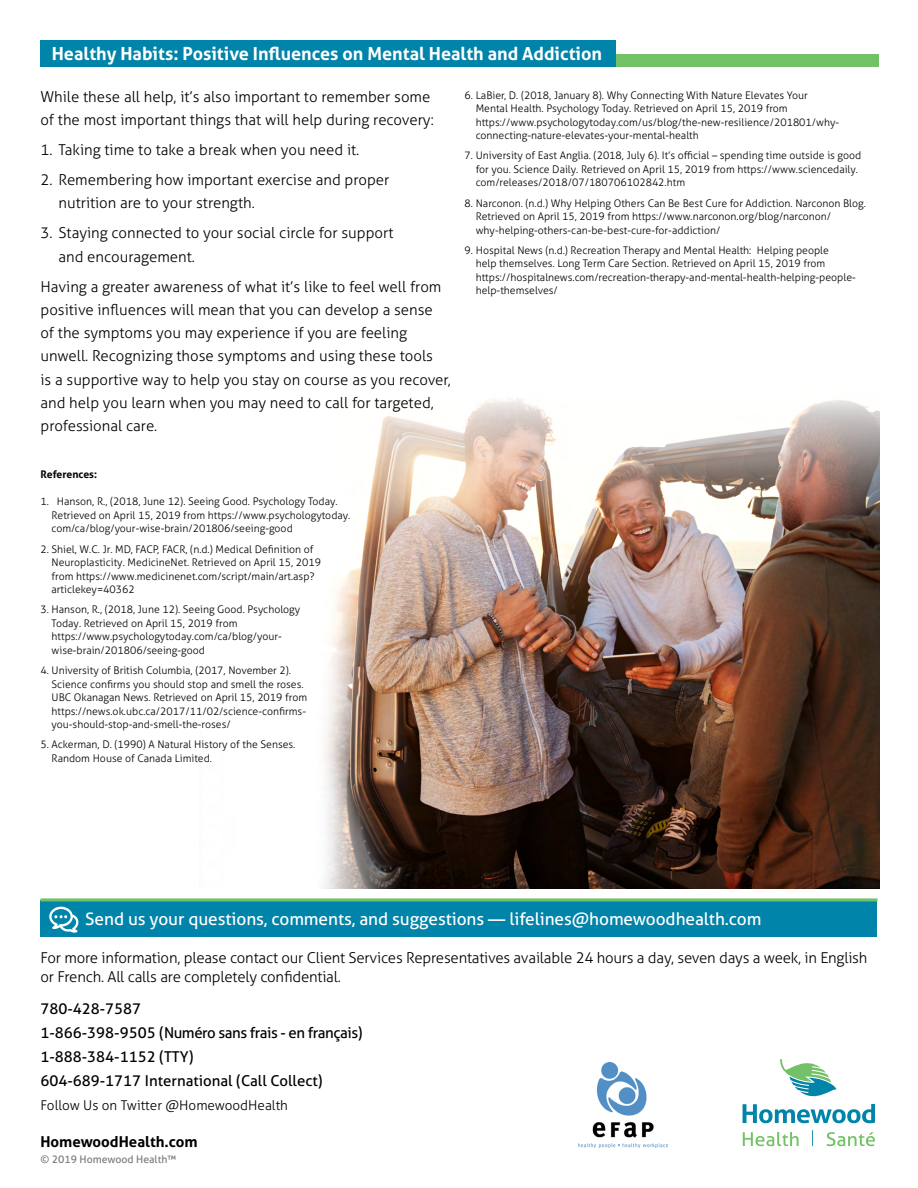
<style>
.page{position:relative;width:918px;height:1188px;background:#fff}
.page>*{position:absolute;margin:0;border:0;box-sizing:border-box;transform-origin:0 0}
.t1{font:700 18px "Aller";color:#fff}
.t2{font:17.25px "Aller";letter-spacing:-.005em;color:#fff}
.t3{font:300 15px/23.2px "Aller";color:#000}
.t4{font:15px/24px "Aller";color:#000}
.t5{font:700 15px "Aller";color:#000}
.t6{font:300 13.5px "Aller";color:#000}
.t7{font:300 10.5px/13.5px "Aller";color:#000}
.t8{font:10.5px "Aller";color:#797a7d}
.t9{font:700 10.5px "Aller";color:#000}
</style>
<div class="page">
<img style="left:324px;top:570px;width:555px;height:318px">
<svg style="left:743px;top:1059px;width:132px;height:64px"></svg>
<svg style="left:743px;top:1132px;width:56px;height:14px"></svg>
<svg style="left:827px;top:1132px;width:48px;height:14px"></svg>
<svg style="left:812px;top:1130px;width:1px;height:16px"></svg>
<div style="left:52px;top:54px;width:827px;height:13px;background:#73c167"></div>
<div style="left:40px;top:40px;width:576px;height:27px;background:#0084a9"></div>
<img style="left:353px;top:398px;width:527px;height:172px">
<img style="left:578px;top:1062px;width:89px;height:85px">
<div style="left:40px;top:901px;width:838px;height:36px;background:#0084a9"></div>
<svg style="left:49px;top:907px;width:30px;height:26px"></svg>
<hr style="left:40px;top:898px;width:838px;height:3px;background:#73c167">
<h1 class="t1" style="left:52px;top:42px;width:552px">Healthy Habits: Positive Influences on Mental Health and Addiction</h1>
<h3 class="t3" style="left:40px;top:85px;width:395px">While these all help, it’s also important to remember some of the most important things that will help during recovery:</h3>
<h3 class="t3" style="left:40px;top:138px;width:320px">1. Taking time to take a break when you need it.</h3>
<h3 class="t3" style="left:58px;top:168px;width:332px;text-indent:-18px">2. Remembering how important exercise and proper nutrition are to your strength.</h3>
<h3 class="t3" style="left:58px;top:221px;width:337px;text-indent:-18px">3. Staying connected to your social circle for support and encouragement.</h3>
<p class="t3" style="left:40px;top:275px;width:412px">Having a greater awareness of what it’s like to feel well from positive influences will mean that you can develop a sense<br>of the symptoms you may experience if you are feeling unwell. Recognizing those symptoms and using these tools<br>is a supportive way to help you stay on course as you recover, and help you learn when you may need to call for targeted, professional care.</p>
<p class="t9" style="left:40px;top:468px;width:58px">References:</p>
<p class="t7" style="left:52px;top:495px;width:300px;text-indent:-11px">1. Hanson, R., (2018, June 12). Seeing Good. Psychology Today.<br>Retrieved on April 15, 2019 from https://www.psychologytoday. com/ca/blog/your-wise-brain/201806/seeing-good</p>
<p class="t7" style="left:52px;top:542px;width:271px;text-indent:-11px">2. Shiel, W.C. Jr. MD, FACP, FACR, (n.d.) Medical Definition of Neuroplasticity. MedicineNet. Retrieved on April 15, 2019 from https://www.medicinenet.com/script/main/art.asp? articlekey=40362</p>
<p class="t7" style="left:52px;top:603px;width:250px;text-indent:-11px">3. Hanson, R., (2018, June 12). Seeing Good. Psychology Today. Retrieved on April 15, 2019 from https://www.psychologytoday.com/ca/blog/your&shy;wise-brain/201806/seeing-good</p>
<p class="t7" style="left:52px;top:664px;width:257px;text-indent:-11px">4. University of British Columbia, (2017, November 2).<br>Science confirms you should stop and smell the roses.<br>UBC Okanagan News. Retrieved on April 15, 2019 from https://news.ok.ubc.ca/2017/11/02/science-confirms&shy;you-should-stop-and-smell-the-roses/</p>
<p class="t7" style="left:52px;top:738px;width:245px;text-indent:-11px">5. Ackerman, D. (1990) A Natural History of the Senses.<br>Random House of Canada Limited.</p>
<p class="t7" style="left:476px;top:88px;width:365px;text-indent:-11px">6. LaBier, D. (2018, January 8). Why Connecting With Nature Elevates Your Mental Health. Psychology Today. Retrieved on April 15, 2019 from https://www.psychologytoday.com/us/blog/the-new-resilience/201801/why&shy;connecting-nature-elevates-your-mental-health</p>
<p class="t7" style="left:476px;top:149px;width:387px;text-indent:-11px">7. University of East Anglia. (2018, July 6). It’s official – spending time outside is good for you. Science Daily. Retrieved on April 15, 2019 from https://www.sciencedaily. com/releases/2018/07/180706102842.htm</p>
<p class="t7" style="left:476px;top:196px;width:392px;text-indent:-11px">8. Narconon. (n.d.) Why Helping Others Can Be Best Cure for Addiction. Narconon Blog.<br>Retrieved on April 15, 2019 from https://www.narconon.org/blog/narconon/ why-helping-others-can-be-best-cure-for-addiction/</p>
<p class="t7" style="left:476px;top:243px;width:382px;text-indent:-11px">9. Hospital News (n.d.) Recreation Therapy and Mental Health: Helping people<br>help themselves. Long Term Care Section. Retrieved on April 15, 2019 from https://hospitalnews.com/recreation-therapy-and-mental-health-helping-people&shy;help-themselves/</p>
<h2 class="t2" style="left:85px;top:909px;width:678px">Send us your questions, comments, and suggestions — lifelines@homewoodhealth.com</h2>
<h3 class="t3" style="left:40px;top:947px;width:828px;line-height:19.5px">For more information, please contact our Client Services Representatives available 24 hours a day, seven days a week, in English or French. All calls are completely confidential.</h3>
<h3 class="t4" style="left:40px;top:996px;width:324px">780-428-7587<br>1-866-398-9505 (Numéro sans frais - en français)<br>1-888-384-1152 (TTY)<br>604-689-1717 International (Call Collect)</h3>
<p class="t6" style="left:40px;top:1097px;width:249px">Follow Us on Twitter @HomewoodHealth</p>
<h3 class="t5" style="left:40px;top:1132px;width:159px">HomewoodHealth.com</h3>
<p class="t8" style="left:40px;top:1153px;width:137px">© 2019 Homewood Health™</p>
</div>
